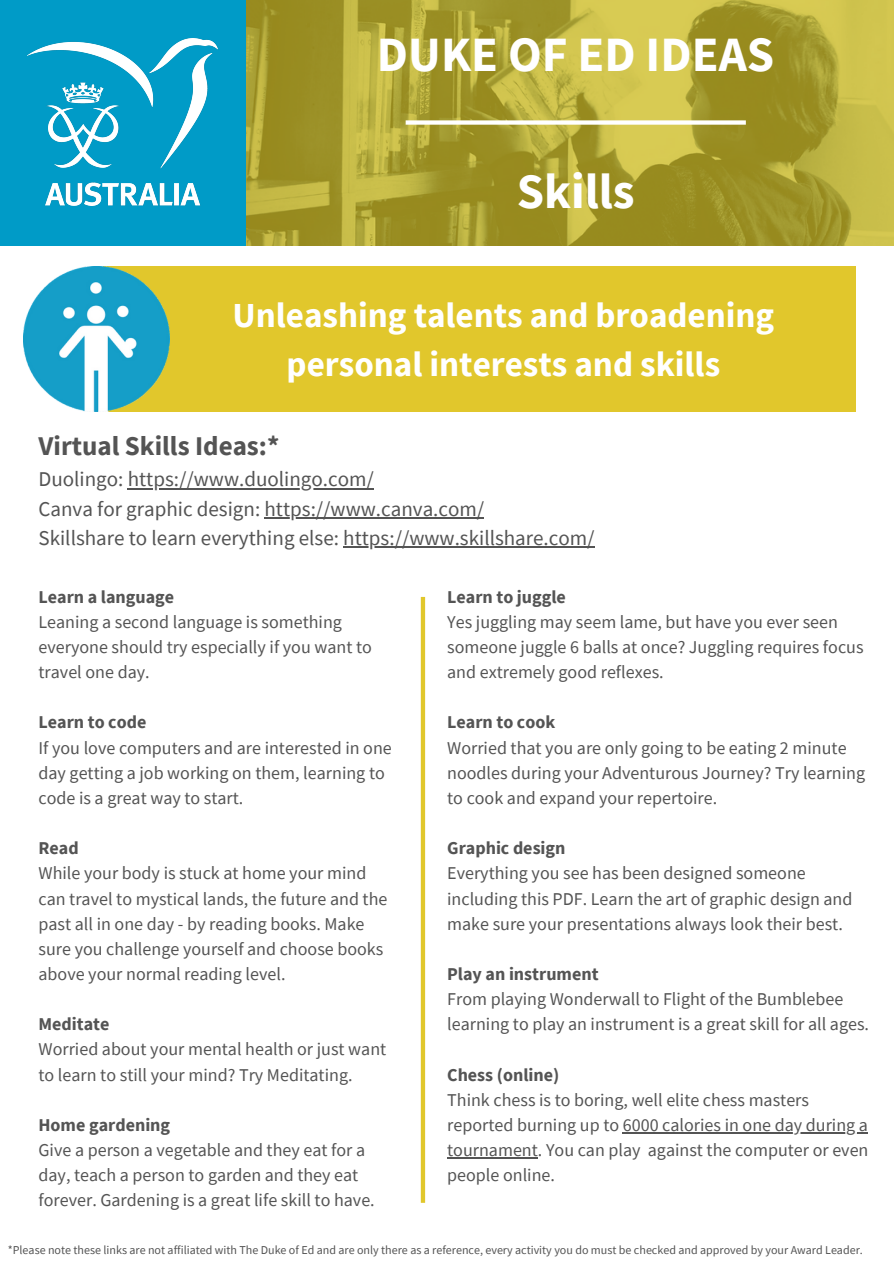
<style>
.page{position:relative;width:894px;height:1264px;background:#fff}
.page>*{position:absolute;margin:0;border:0;box-sizing:border-box;transform-origin:0 0}
.t1{font:700 49.2px "Source Sans Pro";color:#fff}
.t2{font:700 35.1px/48.9px "Source Sans Pro";color:#fff;text-align:center}
.t3{font:700 27px "Source Sans Pro";color:#545454}
.t4{font:21px/29.2px "Source Sans Pro";color:#545454}
.t5{font:18px/25.2px "Source Sans Pro";color:#545454}
.t6{font:700 18px "Source Sans Pro";color:#545454}
.t7{font:12px "Source Sans Pro";color:#545454}
</style>
<div class="page">
<img style="left:245px;top:0;width:648px;height:245px">
<div style="left:0;top:0;width:245px;height:245px;background:#009bc7"></div>
<img style="left:27px;top:38px;width:191px;height:168px">
<svg style="left:405px;top:120px;width:340px;height:5px"></svg>
<div style="left:104px;top:266px;width:751px;height:146px;background:#e1c72c"></div>
<svg style="left:420px;top:597px;width:5px;height:605px;background:#e5d04e"></svg>
<hr style="left:622px;top:1131px;width:245px;height:2px;background:#545454">
<hr style="left:447px;top:1156px;width:90px;height:2px;background:#545454">
<img style="left:24px;top:266px;width:145px;height:146px">
<hr style="left:128px;top:487px;width:246px;height:2px;background:#545454">
<hr style="left:264px;top:517px;width:220px;height:2px;background:#545454">
<hr style="left:343px;top:546px;width:251px;height:2px;background:#545454">
<h1 class="t1" style="left:377px;top:23px;width:399px">DUKE OF ED IDEAS</h1>
<h1 class="t1" style="left:516px;top:160px;width:119px">Skills</h1>
<h2 class="t2" style="left:232px;top:290px;width:543px">Unleashing talents and broadening personal interests and skills</h2>
<h3 class="t3" style="left:38px;top:429px;width:242px">Virtual Skills Ideas:*</h3>
<p class="t4" style="left:38px;top:464px;width:557px">Duolingo: https://www.duolingo.com/<br>Canva for graphic design: https://www.canva.com/<br>Skillshare to learn everything else: https://www.skillshare.com/</p>
<p class="t6" style="left:38px;top:585px;width:137px">Learn a language</p>
<p class="t5" style="left:38px;top:609px;width:335px">Leaning a second language is something everyone should try especially if you want to travel one day.</p>
<p class="t6" style="left:38px;top:710px;width:109px">Learn to code</p>
<p class="t5" style="left:38px;top:734px;width:355px">If you love computers and are interested in one day getting a job working on them, learning to code is a great way to start.</p>
<p class="t6" style="left:38px;top:836px;width:42px">Read</p>
<p class="t5" style="left:38px;top:860px;width:350px">While your body is stuck at home your mind can travel to mystical lands, the future and the past all in one day - by reading books. Make sure you challenge yourself and choose books above your normal reading level.</p>
<p class="t6" style="left:38px;top:1012px;width:72px">Meditate</p>
<p class="t5" style="left:38px;top:1036px;width:349px">Worried about your mental health or just want to learn to still your mind? Try Meditating.</p>
<p class="t6" style="left:38px;top:1113px;width:133px">Home gardening</p>
<p class="t5" style="left:38px;top:1136px;width:338px">Give a person a vegetable and they eat for a day, teach a person to garden and they eat forever. Gardening is a great life skill to have.</p>
<p class="t6" style="left:447px;top:585px;width:120px">Learn to juggle</p>
<p class="t5" style="left:447px;top:609px;width:418px">Yes juggling may seem lame, but have you ever seen someone juggle 6 balls at once? Juggling requires focus and extremely good reflexes.</p>
<p class="t6" style="left:447px;top:710px;width:109px">Learn to cook</p>
<p class="t5" style="left:447px;top:734px;width:419px">Worried that you are only going to be eating 2 minute noodles during your Adventurous Journey? Try learning to cook and expand your repertoire.</p>
<p class="t6" style="left:447px;top:836px;width:120px">Graphic design</p>
<p class="t5" style="left:447px;top:860px;width:406px">Everything you see has been designed someone including this PDF. Learn the art of graphic design and make sure your presentations always look their best.</p>
<p class="t6" style="left:447px;top:962px;width:153px">Play an instrument</p>
<p class="t5" style="left:447px;top:986px;width:423px">From playing Wonderwall to Flight of the Bumblebee learning to play an instrument is a great skill for all ages.</p>
<p class="t6" style="left:447px;top:1062px;width:114px">Chess (online)</p>
<p class="t5" style="left:447px;top:1086px;width:422px">Think chess is to boring, well elite chess masters reported burning up to 6000 calories in one day during a tournament. You can play against the computer or even people online.</p>
<p class="t7" style="left:8px;top:1241px;width:856px">*Please note these links are not affiliated with The Duke of Ed and are only there as a reference, every activity you do must be checked and approved by your Award Leader.</p>
</div>
